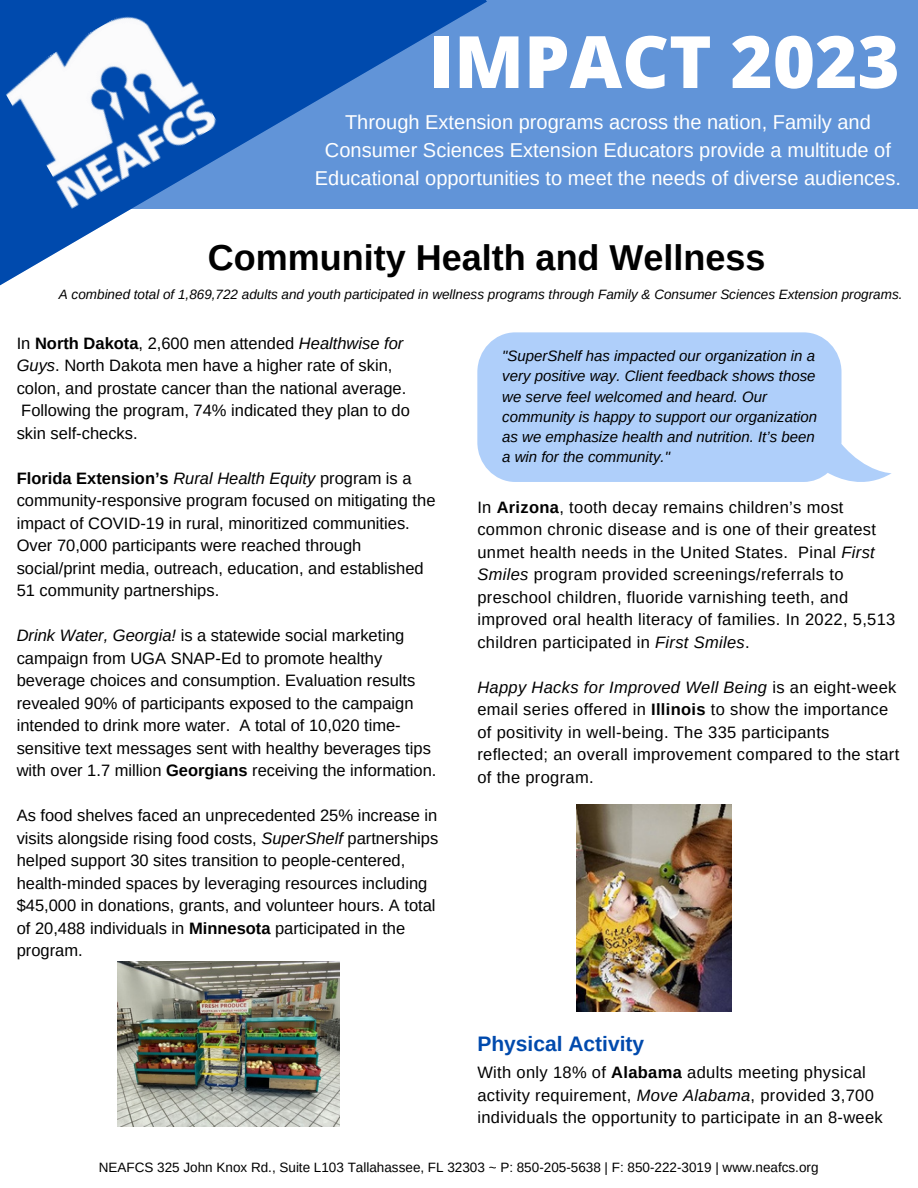
<style>
.page{position:relative;width:918px;height:1188px;background:#fff}
.page>*{position:absolute;margin:0;border:0;box-sizing:border-box;transform-origin:0 0}
.t1{font:800 72.3px "Open Sans";color:#fff}
.t2{font:700 36px "Arimo";color:#000}
.t3{font:700 21px "Arimo";color:#004aad}
.t4{font:20.1px/27.9px "Arimo";color:#fff;text-align:center}
.t5{font:16.5px/22.5px "Arimo";color:#000}
.t6{font:16.5px/22.5px "Arimo";letter-spacing:.02em;color:#000}
.t7{font:italic 15px/20.2px "Arimo";color:#000}
.t8{font:italic 13.5px "Arimo";color:#000}
.t9{font:13.5px "Arimo";color:#000}
.s1{font-weight:700}
.s2{font-style:italic}
</style>
<div class="page">
<div style="left:0;top:0;width:918px;height:209px;background:#6194d8"></div>
<svg style="left:0;top:0;width:487px;height:286px"></svg>
<img style="left:0;top:0;width:219px;height:209px">
<svg style="left:477px;top:332px;width:415px;height:150px;fill:#afcffa"></svg>
<img style="left:118px;top:961px;width:222px;height:166px">
<img style="left:577px;top:805px;width:155px;height:207px">
<h1 class="t1" style="left:429px;top:11px;width:472px">IMPACT 2023</h1>
<p class="t4" style="left:315px;top:108px;width:588px">Through Extension programs across the nation, Family and<br>Consumer Sciences Extension Educators provide a multitude of<br>Educational opportunities to meet the needs of diverse audiences.</p>
<h2 class="t2" style="left:208px;top:237px;width:559px">Community Health and Wellness</h2>
<p class="t8" style="left:59px;top:287px;width:845px">A combined total of 1,869,722 adults and youth participated in wellness programs through Family &amp; Consumer Sciences Extension programs.</p>
<p class="t5" style="left:17px;top:332px;width:395px">In <span class="s1">North Dakota</span>, 2,600 men attended <span class="s2">Healthwise for Guys</span>. North Dakota men have a higher rate of skin, colon, and prostate cancer than the national average.<br>Following the program, 74% indicated they plan to do skin self-checks.</p>
<p class="t5" style="left:17px;top:467px;width:420px"><span class="s1">Florida Extension’s</span> <span class="s2">Rural Health Equity</span> program is a community-responsive program focused on mitigating the impact of COVID-19 in rural, minoritized communities.<br>Over 70,000 participants were reached through social/print media, outreach, education, and established 51 community partnerships.</p>
<p class="t5" style="left:17px;top:624px;width:421px"><span class="s2">Drink Water, Georgia!</span> is a statewide social marketing campaign from UGA SNAP-Ed to promote healthy beverage choices and consumption. Evaluation results revealed 90% of participants exposed to the campaign intended to drink more water. A total of 10,020 time&shy;sensitive text messages sent with healthy beverages tips with over 1.7 million <span class="s1">Georgians</span> receiving the information.</p>
<p class="t5" style="left:17px;top:804px;width:423px">As food shelves faced an unprecedented 25% increase in visits alongside rising food costs, <span class="s2">SuperShelf</span> partnerships helped support 30 sites transition to people-centered, health-minded spaces by leveraging resources including $45,000 in donations, grants, and volunteer hours. A total of 20,488 individuals in <span class="s1">Minnesota</span> participated in the program.</p>
<p class="t7" style="left:502px;top:346px;width:317px">"SuperShelf has impacted our organization in a very positive way. Client feedback shows those we serve feel welcomed and heard. Our community is happy to support our organization as we emphasize health and nutrition. It’s been a win for the community."</p>
<p class="t6" style="left:477px;top:496px;width:420px">In <span class="s1">Arizona</span>, tooth decay remains children’s most common chronic disease and is one of their greatest unmet health needs in the United States. Pinal <span class="s2">First Smiles</span> program provided screenings/referrals to preschool children, fluoride varnishing teeth, and improved oral health literacy of families. In 2022, 5,513 children participated in <span class="s2">First Smiles</span>.</p>
<p class="t6" style="left:477px;top:676px;width:423px"><span class="s2">Happy Hacks for Improved Well Being</span> is an eight-week email series offered in <span class="s1">Illinois</span> to show the importance of positivity in well-being. The 335 participants reflected; an overall improvement compared to the start of the program.</p>
<p class="t3" style="left:477px;top:1032px;width:168px">Physical Activity</p>
<p class="t6" style="left:477px;top:1061px;width:407px">With only 18% of <span class="s1">Alabama</span> adults meeting physical activity requirement, <span class="s2">Move Alabama</span>, provided 3,700 individuals the opportunity to participate in an 8-week</p>
<p class="t9" style="left:99px;top:1160px;width:721px">NEAFCS 325 John Knox Rd., Suite L103 Tallahassee, FL 32303 ~ P: 850-205-5638 | F: 850-222-3019 | www.neafcs.org</p>
</div>
